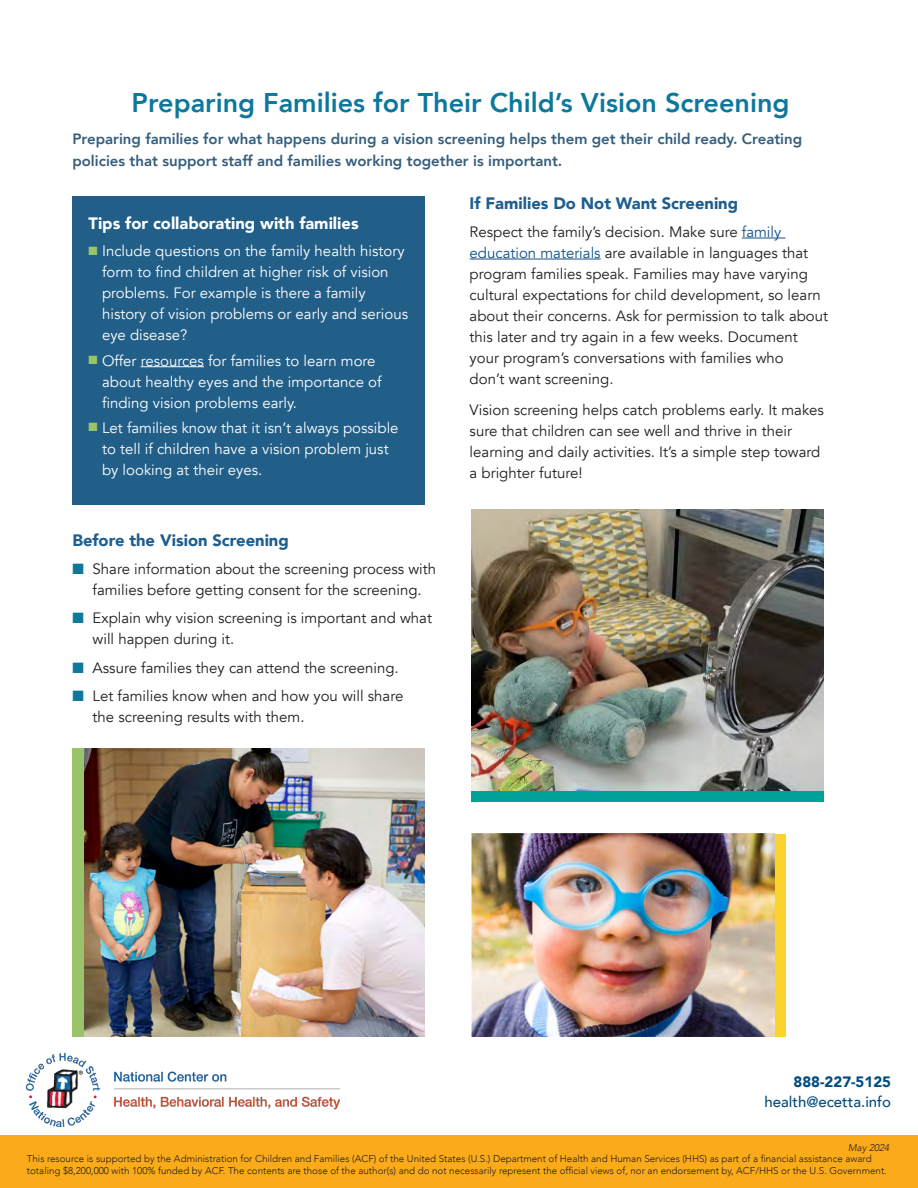
<style>
.page{position:relative;width:918px;height:1188px;background:#fff}
.page>*{position:absolute;margin:0;border:0;box-sizing:border-box;transform-origin:0 0}
.t1{font:800 27px "Avenir";color:#0e789c}
.t2{font:900 16.5px "Avenir";color:#1d5d8f}
.t3{font:900 16.5px "Avenir";color:#fff}
.t4{font:15px/21px "Avenir";color:#231f20}
.t5{font:15px/21px "Avenir";color:#fff}
.t6{font:800 15px/22.5px "Avenir";color:#355e7c}
.t7{font:500 15px "Avenir";color:#044d80}
.t8{font:900 15px "Avenir";color:#044d80}
.t9{font:300 9.9px/11.2px "Avenir";color:#231f20}
.t10{font:italic 300 9.75px "Avenir";color:#231f20}
.s1{color:#9ac469}
.s2{color:#0e789c}
.s3{color:#11518a}
</style>
<div class="page">
<hr style="left:742px;top:238px;width:44px;height:1px;background:#11518a">
<hr style="left:470px;top:259px;width:131px;height:1px;background:#11518a">
<div style="left:72px;top:196px;width:353px;height:309px;background:#215e88"></div>
<hr style="left:141px;top:366px;width:63px;height:1px;background:#fff">
<div style="left:0;top:1136px;width:918px;height:52px;background:#fbaa19"></div>
<img style="left:27px;top:1054px;width:313px;height:73px">
<div style="left:471px;top:791px;width:353px;height:11px;background:#00a199"></div>
<img style="left:84px;top:748px;width:341px;height:289px">
<div style="left:72px;top:748px;width:12px;height:289px;background:#9ac469"></div>
<div style="left:774px;top:834px;width:12px;height:203px;background:#fcd32d"></div>
<img style="left:471px;top:834px;width:303px;height:203px">
<img style="left:471px;top:509px;width:353px;height:281px">
<h2 class="t1" style="left:132px;top:82px;width:659px">Preparing Families for Their Child’s Vision Screening</h2>
<p class="t6" style="left:72px;top:127px;width:731px">Preparing families for what happens during a vision screening helps them get their child ready. Creating policies that support staff and families working together is important.</p>
<h3 class="t3" style="left:89px;top:209px;width:272px">Tips for collaborating with families</h3>
<p class="t5" style="left:102px;top:241px;width:308px;text-indent:-13px"><span class="s1">■</span> Include questions on the family health history form to find children at higher risk of vision problems. For example is there a family history of vision problems or early and serious eye disease?</p>
<p class="t5" style="left:102px;top:350px;width:281px;text-indent:-13px"><span class="s1">■</span> Offer resources for families to learn more about healthy eyes and the importance of finding vision problems early.</p>
<p class="t5" style="left:102px;top:418px;width:298px;text-indent:-13px"><span class="s1">■</span> Let families know that it isn’t always possible to tell if children have a vision problem just by looking at their eyes.</p>
<h3 class="t2" style="left:72px;top:526px;width:218px">Before the Vision Screening</h3>
<p class="t4" style="left:72px;top:558px;width:365px;text-align:center"><span class="s2">■</span> Share information about the screening process with families before getting consent for the screening.</p>
<p class="t4" style="left:93px;top:608px;width:341px;text-indent:-20px"><span class="s2">■</span> Explain why vision screening is important and what will happen during it.</p>
<p class="t4" style="left:72px;top:657px;width:328px"><span class="s2">■</span> Assure families they can attend the screening.</p>
<p class="t4" style="left:93px;top:686px;width:312px;text-indent:-20px"><span class="s2">■</span> Let families know when and how you will share the screening results with them.</p>
<h3 class="t2" style="left:470px;top:189px;width:270px">If Families Do Not Want Screening</h3>
<p class="t4" style="left:470px;top:221px;width:360px">Respect the family’s decision. Make sure <span class="s3">family education materials</span> are available in languages that program families speak. Families may have varying cultural expectations for child development, so learn about their concerns. Ask for permission to talk about this later and try again in a few weeks. Document your program’s conversations with families who<br>don’t want screening.</p>
<p class="t4" style="left:470px;top:399px;width:356px">Vision screening helps catch problems early. It makes sure that children can see well and thrive in their learning and daily activities. It’s a simple step toward a brighter future!</p>
<p class="t8" style="left:794px;top:1069px;width:99px">888-227-5125</p>
<p class="t7" style="left:764px;top:1089px;width:128px">health@ecetta.info</p>
<p class="t10" style="left:848px;top:1142px;width:43px">May 2024</p>
<p class="t9" style="left:27px;top:1153px;width:861px">This resource is supported by the Administration for Children and Families (ACF) of the United States (U.S.) Department of Health and Human Services (HHS) as part of a financial assistance award totaling $8,200,000 with 100% funded by ACF. The contents are those of the author(s) and do not necessarily represent the official views of, nor an endorsement by, ACF/HHS or the U.S. Government.</p>
</div>
